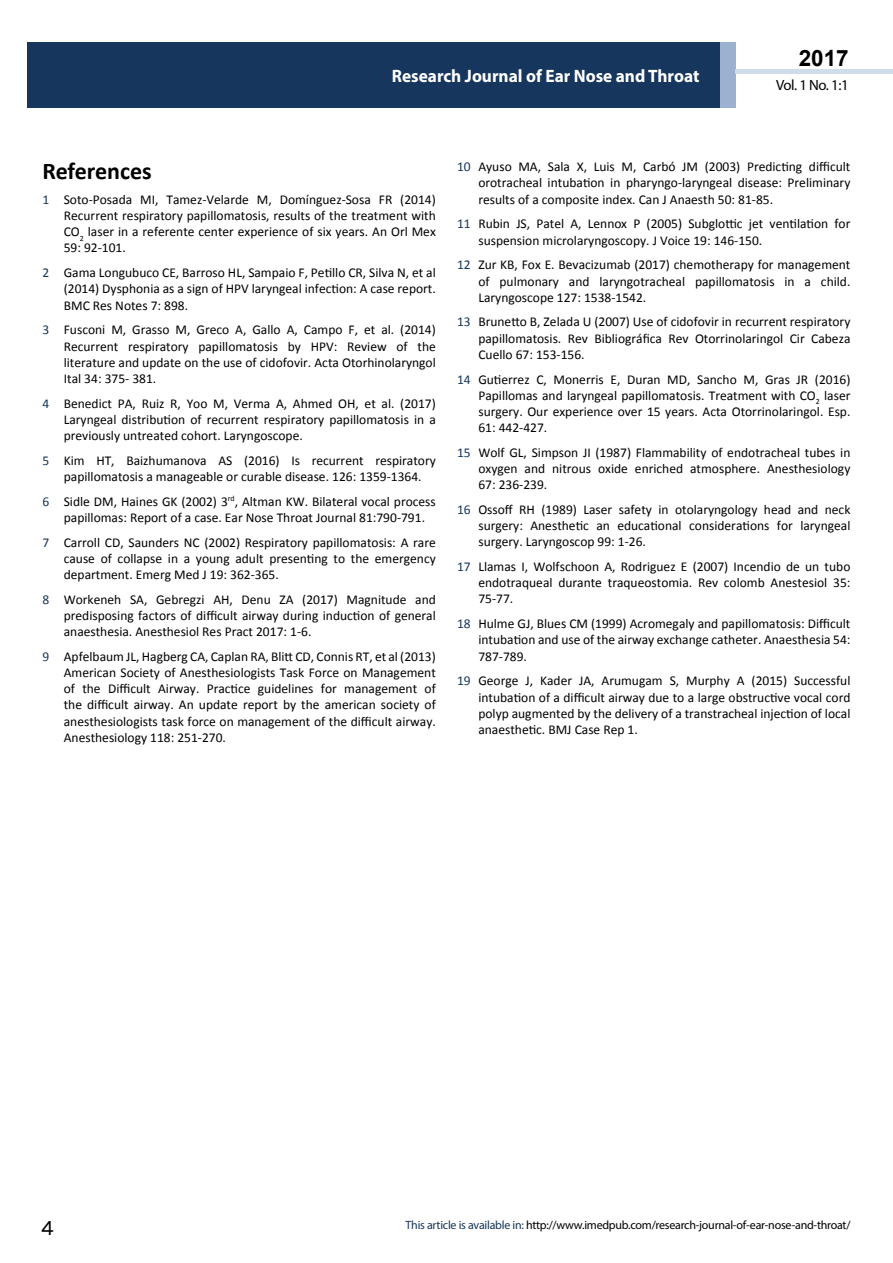
<style>
.page{position:relative;width:893px;height:1263px;background:#fff}
.page>*{position:absolute;margin:0;border:0;box-sizing:border-box;transform-origin:0 0}
.t1{font:25.5px "Tunga";color:#000}
.t2{font:700 24px "Calibri";color:#000}
.t3{font:700 22.5px "Arial";color:#000}
.t4{font:700 18px "Myriad Pro";color:#fff;scale:.96 1}
.t5{font:14.85px "Myriad Pro";color:#000}
.t6{font:13.5px/16.2px "Calibri";color:#000;text-align:justify}
.t7{font:12px "Myriad Pro";letter-spacing:-.02em;color:#000}
.s1{color:#16365d}
</style>
<div class="page">
<div style="left:27px;top:42px;width:694px;height:66px;background:#16365d"></div>
<div style="left:720px;top:42px;width:16px;height:66px;background:#9bb1cf"></div>
<div style="left:736px;top:69px;width:157px;height:5px;background:#cfdce9"></div>
<h3 class="t4" style="left:392px;top:64px;width:322px">Research Journal of Ear Nose and Throat</h3>
<h3 class="t3" style="left:799px;top:43px;width:52px">2017</h3>
<p class="t5" style="left:776px;top:76px;width:74px">Vol. 1 No. 1:1</p>
<h2 class="t2" style="left:43px;top:156px;width:111px">References</h2>
<p class="t6" style="left:64px;top:191px;width:374px;text-indent:-21px"><span class="s1">1</span> Soto-Posada MI, Tamez-Velarde M, Domínguez-Sosa FR (2014)<br>Recurrent respiratory papillomatosis, results of the treatment with CO<sub>2</sub> laser in a referente center experience of six years. An Orl Mex 59: 92-101.</p>
<p class="t6" style="left:64px;top:265px;width:374px;text-indent:-21px"><span class="s1">2</span> Gama Longubuco CE, Barroso HL, Sampaio F, Petillo CR, Silva N, et al (2014) Dysphonia as a sign of HPV laryngeal infection: A case report.<br>BMC Res Notes 7: 898.</p>
<p class="t6" style="left:64px;top:322px;width:374px;text-indent:-21px"><span class="s1">3</span> Fusconi M, Grasso M, Greco A, Gallo A, Campo F, et al. (2014)<br>Recurrent respiratory papillomatosis by HPV: Review of the literature and update on the use of cidofovir. Acta Otorhinolaryngol Ital 34: 375- 381.</p>
<p class="t6" style="left:64px;top:395px;width:374px;text-indent:-21px"><span class="s1">4</span> Benedict PA, Ruiz R, Yoo M, Verma A, Ahmed OH, et al. (2017)<br>Laryngeal distribution of recurrent respiratory papillomatosis in a previously untreated cohort. Laryngoscope.</p>
<p class="t6" style="left:43px;top:452px;width:395px;text-align:center"><span class="s1">5</span> Kim HT, Baizhumanova AS (2016) Is recurrent respiratory papillomatosis a manageable or curable disease. 126: 1359-1364.</p>
<p class="t6" style="left:64px;top:493px;width:374px;text-indent:-21px"><span class="s1">6</span> Sidle DM, Haines GK (2002) 3<sup>rd</sup>, Altman KW. Bilateral vocal process papillomas: Report of a case. Ear Nose Throat Journal 81:790-791.</p>
<p class="t6" style="left:64px;top:534px;width:374px;text-indent:-21px"><span class="s1">7</span> Carroll CD, Saunders NC (2002) Respiratory papillomatosis: A rare cause of collapse in a young adult presenting to the emergency department. Emerg Med J 19: 362-365.</p>
<p class="t6" style="left:64px;top:591px;width:374px;text-indent:-21px"><span class="s1">8</span> Workeneh SA, Gebregzi AH, Denu ZA (2017) Magnitude and predisposing factors of difficult airway during induction of general anaesthesia. Anesthesiol Res Pract 2017: 1-6.</p>
<p class="t6" style="left:64px;top:648px;width:374px;text-indent:-21px"><span class="s1">9</span> Apfelbaum JL, Hagberg CA, Caplan RA, Blitt CD, Connis RT, et al (2013)<br>American Society of Anesthesiologists Task Force on Management of the Difficult Airway. Practice guidelines for management of the difficult airway. An update report by the american society of anesthesiologists task force on management of the difficult airway.<br>Anesthesiology 118: 251-270.</p>
<p class="t6" style="left:478px;top:159px;width:374px;text-indent:-21px"><span class="s1">10</span> Ayuso MA, Sala X, Luis M, Carbó JM (2003) Predicting difficult orotracheal intubation in pharyngo-laryngeal disease: Preliminary results of a composite index. Can J Anaesth 50: 81-85.</p>
<p class="t6" style="left:478px;top:216px;width:374px;text-indent:-21px"><span class="s1">11</span> Rubin JS, Patel A, Lennox P (2005) Subglottic jet ventilation for suspension microlaryngoscopy. J Voice 19: 146-150.</p>
<p class="t6" style="left:478px;top:257px;width:374px;text-indent:-21px"><span class="s1">12</span> Zur KB, Fox E. Bevacizumab (2017) chemotherapy for management of pulmonary and laryngotracheal papillomatosis in a child.<br>Laryngoscope 127: 1538-1542.</p>
<p class="t6" style="left:478px;top:314px;width:374px;text-indent:-21px"><span class="s1">13</span> Brunetto B, Zelada U (2007) Use of cidofovir in recurrent respiratory papillomatosis. Rev Bibliográfica Rev Otorrinolaringol Cir Cabeza Cuello 67: 153-156.</p>
<p class="t6" style="left:478px;top:371px;width:374px;text-indent:-21px"><span class="s1">14</span> Gutierrez C, Monerris E, Duran MD, Sancho M, Gras JR (2016)<br>Papillomas and laryngeal papillomatosis. Treatment with CO<sub>2</sub> laser surgery. Our experience over 15 years. Acta Otorrinolaringol. Esp.<br>61: 442-427.</p>
<p class="t6" style="left:478px;top:444px;width:374px;text-indent:-21px"><span class="s1">15</span> Wolf GL, Simpson JI (1987) Flammability of endotracheal tubes in oxygen and nitrous oxide enriched atmosphere. Anesthesiology 67: 236-239.</p>
<p class="t6" style="left:478px;top:501px;width:374px;text-indent:-21px"><span class="s1">16</span> Ossoff RH (1989) Laser safety in otolaryngology head and neck surgery: Anesthetic an educational considerations for laryngeal surgery. Laryngoscop 99: 1-26.</p>
<p class="t6" style="left:478px;top:558px;width:374px;text-indent:-21px"><span class="s1">17</span> Llamas I, Wolfschoon A, Rodriguez E (2007) Incendio de un tubo endotraqueal durante traqueostomia. Rev colomb Anestesiol 35:<br>75-77.</p>
<p class="t6" style="left:478px;top:616px;width:374px;text-indent:-21px"><span class="s1">18</span> Hulme GJ, Blues CM (1999) Acromegaly and papillomatosis: Difficult intubation and use of the airway exchange catheter. Anaesthesia 54:<br>787-789.</p>
<p class="t6" style="left:478px;top:673px;width:374px;text-indent:-21px"><span class="s1">19</span> George J, Kader JA, Arumugam S, Murphy A (2015) Successful intubation of a difficult airway due to a large obstructive vocal cord polyp augmented by the delivery of a transtracheal injection of local anaesthetic. BMJ Case Rep 1.</p>
<h1 class="t1" style="left:41px;top:1211px;width:15px">4</h1>
<p class="t7" style="left:406px;top:1218px;width:446px"><span class="s1">This article is available in:</span> http://www.imedpub.com/research-journal-of-ear-nose-and-throat/</p>
</div>
